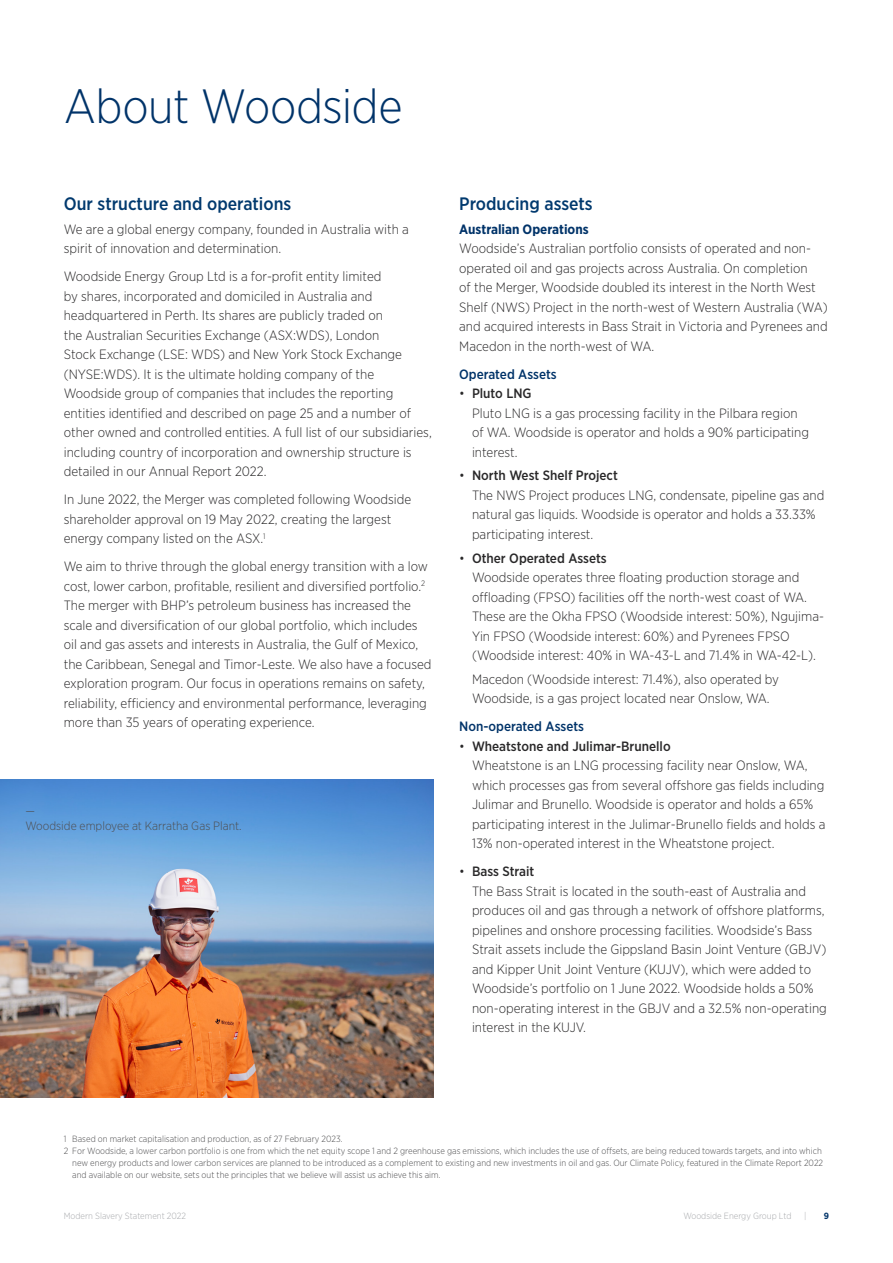
<style>
.page{position:relative;width:893px;height:1263px;background:#fff}
.page>*{position:absolute;margin:0;border:0;box-sizing:border-box;transform-origin:0 0}
.t1{font:300 48px "Gotham Narrow";letter-spacing:-.01em;color:#003369}
.t2{font:500 18px "Gotham Narrow";color:#00396e}
.t3{font:300 13.5px/19.5px "Gotham Narrow";color:#292829}
.t4{font:500 13.5px "Gotham Narrow";color:#003369}
.t5{font:700 13.5px "Gotham Narrow";color:#003369}
.t6{font:300 12px/15px "Gotham Narrow";color:#4d4d4f}
.t7{font:300 9px "Gotham Narrow";color:#4d4d4f}
.t8{font:300 9px "Gotham Narrow";color:#a7a9ac}
.t9{font:700 9px "Gotham Narrow";color:#003369}
.s1{font-weight:500}
</style>
<div class="page">
<img style="left:0;top:779px;width:434px;height:318px">
<h1 class="t1" style="left:64px;top:77px;width:340px">About Woodside</h1>
<h2 class="t2" style="left:64px;top:192px;width:229px">Our structure and operations</h2>
<p class="t3" style="left:64px;top:219px;width:347px">We are a global energy company, founded in Australia with a spirit of innovation and determination.</p>
<p class="t3" style="left:64px;top:266px;width:370px">Woodside Energy Group Ltd is a for-profit entity limited<br>by shares, incorporated and domiciled in Australia and headquartered in Perth. Its shares are publicly traded on<br>the Australian Securities Exchange (ASX:WDS), London<br>Stock Exchange (LSE: WDS) and New York Stock Exchange (NYSE:WDS). It is the ultimate holding company of the Woodside group of companies that includes the reporting entities identified and described on page 25 and a number of other owned and controlled entities. A full list of our subsidiaries, including country of incorporation and ownership structure is detailed in our Annual Report 2022.</p>
<p class="t3" style="left:64px;top:489px;width:349px">In June 2022, the Merger was completed following Woodside shareholder approval on 19 May 2022, creating the largest energy company listed on the ASX.<sup>1</sup></p>
<p class="t3" style="left:64px;top:556px;width:369px">We aim to thrive through the global energy transition with a low cost, lower carbon, profitable, resilient and diversified portfolio.<sup>2<br></sup>The merger with BHP’s petroleum business has increased the scale and diversification of our global portfolio, which includes oil and gas assets and interests in Australia, the Gulf of Mexico, the Caribbean, Senegal and Timor-Leste. We also have a focused exploration program. Our focus in operations remains on safety, reliability, efficiency and environmental performance, leveraging more than 35 years of operating experience.</p>
<p class="t6" style="left:26px;top:802px;width:218px">—<br>Woodside employee at Karratha Gas Plant.</p>
<h2 class="t2" style="left:459px;top:192px;width:135px">Producing assets</h2>
<p class="t5" style="left:459px;top:220px;width:131px">Australian Operations</p>
<p class="t3" style="left:459px;top:238px;width:370px">Woodside’s Australian portfolio consists of operated and non&shy;operated oil and gas projects across Australia. On completion<br>of the Merger, Woodside doubled its interest in the North West Shelf (NWS) Project in the north-west of Western Australia (WA) and acquired interests in Bass Strait in Victoria and Pyrenees and Macedon in the north-west of WA.</p>
<p class="t4" style="left:459px;top:365px;width:99px">Operated Assets</p>
<p class="t3" style="left:472px;top:383px;width:339px;text-indent:-13px">• <span class="s1">Pluto LNG<br></span>Pluto LNG is a gas processing facility in the Pilbara region of WA. Woodside is operator and holds a 90% participating interest.</p>
<p class="t3" style="left:472px;top:466px;width:354px;text-indent:-13px">• <span class="s1">North West Shelf Project<br></span>The NWS Project produces LNG, condensate, pipeline gas and natural gas liquids. Woodside is operator and holds a 33.33% participating interest.</p>
<p class="t3" style="left:472px;top:548px;width:353px;text-indent:-13px">• <span class="s1">Other Operated Assets<br></span>Woodside operates three floating production storage and offloading (FPSO) facilities off the north-west coast of WA.<br>These are the Okha FPSO (Woodside interest: 50%), Ngujima-Yin FPSO (Woodside interest: 60%) and Pyrenees FPSO (Woodside interest: 40% in WA-43-L and 71.4% in WA-42-L).</p>
<p class="t3" style="left:472px;top:669px;width:309px">Macedon (Woodside interest: 71.4%), also operated by<br>Woodside, is a gas project located near Onslow, WA.</p>
<p class="t4" style="left:459px;top:718px;width:126px">Non-operated Assets</p>
<p class="t3" style="left:472px;top:736px;width:355px;text-indent:-13px">• <span class="s1">Wheatstone and Julimar-Brunello<br></span>Wheatstone is an LNG processing facility near Onslow, WA, which processes gas from several offshore gas fields including Julimar and Brunello. Woodside is operator and holds a 65% participating interest in the Julimar-Brunello fields and holds a 13% non-operated interest in the Wheatstone project.</p>
<p class="t3" style="left:472px;top:862px;width:356px;text-indent:-13px">• <span class="s1">Bass Strait<br></span>The Bass Strait is located in the south-east of Australia and produces oil and gas through a network of offshore platforms, pipelines and onshore processing facilities. Woodside’s Bass Strait assets include the Gippsland Basin Joint Venture (GBJV) and Kipper Unit Joint Venture (KUJV), which were added to Woodside’s portfolio on 1 June 2022. Woodside holds a 50% non-operating interest in the GBJV and a 32.5% non-operating interest in the KUJV.</p>
<p class="t7" style="left:64px;top:1133px;width:280px">1 Based on market capitalisation and production, as of 27 February 2023.</p>
<p class="t7" style="left:64px;top:1145px;width:759px">2 For Woodside, a lower carbon portfolio is one from which the net equity scope 1 and 2 greenhouse gas emissions, which includes the use of offsets, are being reduced towards targets, and into which</p>
<p class="t7" style="left:72px;top:1157px;width:752px">new energy products and lower carbon services are planned to be introduced as a complement to existing and new investments in oil and gas. Our Climate Policy, featured in the Climate Report 2022</p>
<p class="t7" style="left:72px;top:1169px;width:370px">and available on our website, sets out the principles that we believe will assist us achieve this aim.</p>
<p class="t8" style="left:64px;top:1210px;width:124px">Modern Slavery Statement 2022</p>
<p class="t8" style="left:683px;top:1210px;width:110px">Woodside Energy Group Ltd</p>
<p class="t8" style="left:804px;top:1210px;width:4px">|</p>
<p class="t9" style="left:824px;top:1210px;width:7px">9</p>
</div>
